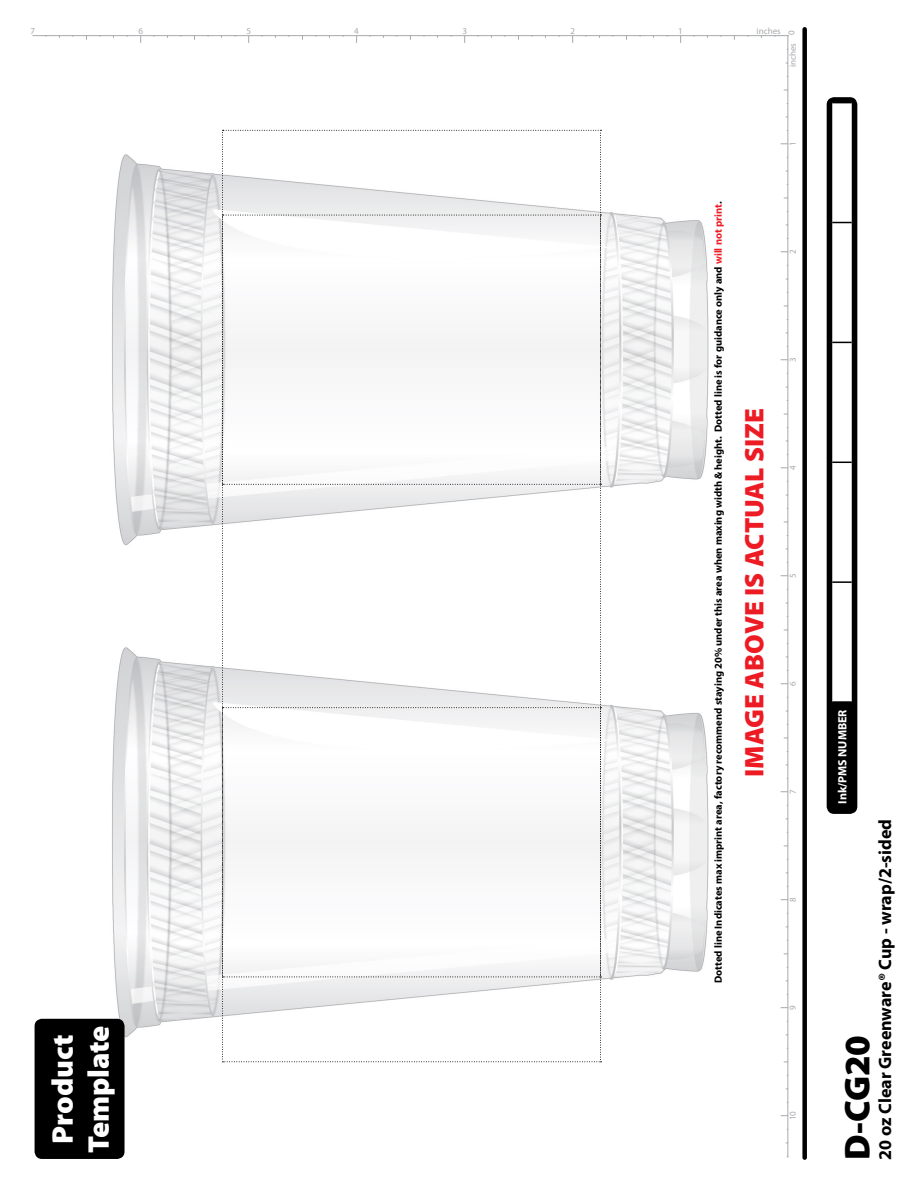
<style>
.page{position:relative;width:918px;height:1188px;background:#fff}
.page>*{position:absolute;margin:0;border:0;box-sizing:border-box;transform-origin:0 0}
.t1{font:900 36px "Myriad Pro";color:#000}
.t2{font:900 30px/36px "Myriad Pro";color:#fff;text-align:center}
.t3{font:900 27px "Myriad Pro";color:#ed1c24}
.t4{font:700 18px "Myriad Pro";color:#000}
.t5{font:700 12px "Myriad Pro";color:#fff}
.t6{font:700 10.5px "Myriad Pro";color:#000}
.t7{font:9px "Myriad Pro";color:#a7a9ac}
.s1{color:#ed1c24}
</style>
<div class="page">
<img style="left:112px;top:647px;width:597px;height:391px">
<img style="left:112px;top:154px;width:597px;height:392px">
<div style="left:35px;top:1020px;width:89px;height:138px;background:#000;border-radius:7px"></div>
<div style="left:35px;top:1019px;width:90px;height:140px;border:2px solid #000;border-radius:7px"></div>
<div style="left:802px;top:29px;width:5px;height:1129px;background:#000"></div>
<hr style="left:787px;top:35px;width:1px;height:1123px;background:#a7a9ac">
<hr style="left:32px;top:35px;width:757px;height:1px;background:#a7a9ac">
<svg style="left:222px;top:130px;width:379px;height:932px"></svg>
<div style="left:827px;top:98px;width:30px;height:715px;background:#000;border-radius:7px"></div>
<svg style="left:832px;top:102px;width:20px;height:599px;background:#f5f5f5"></svg>
<div style="left:827px;top:97px;width:30px;height:717px;border:2px solid #000;border-radius:7px"></div>
<p class="t7" style="left:31px;top:25px;width:6px">7</p>
<p class="t7" style="left:138px;top:25px;width:6px">6</p>
<p class="t7" style="left:246px;top:25px;width:6px">5</p>
<p class="t7" style="left:354px;top:25px;width:6px">4</p>
<p class="t7" style="left:462px;top:25px;width:6px">3</p>
<p class="t7" style="left:570px;top:25px;width:6px">2</p>
<p class="t7" style="left:757px;top:25px;width:26px">inches</p>
<p class="t7" style="left:678px;top:25px;width:6px">1</p>
<p class="t7" style="left:786px;top:35px;width:6px;rotate:-90deg">0</p>
<p class="t7" style="left:787px;top:67px;width:26px;rotate:-90deg">inches</p>
<p class="t7" style="left:787px;top:146px;width:6px;rotate:-90deg">1</p>
<p class="t6" style="left:712px;top:983px;width:783px;rotate:-90deg">Dotted line Indicates max imprint area, factory recommend staying 20% under this area when maxing width &amp; height. Dotted line is for guidance only and <span class="s1">will not print</span>.</p>
<p class="t3" style="left:739px;top:777px;width:371px;rotate:-90deg">IMAGE ABOVE IS ACTUAL SIZE</p>
<p class="t7" style="left:787px;top:254px;width:6px;rotate:-90deg">2</p>
<p class="t7" style="left:787px;top:362px;width:6px;rotate:-90deg">3</p>
<p class="t7" style="left:787px;top:470px;width:6px;rotate:-90deg">4</p>
<p class="t7" style="left:787px;top:578px;width:6px;rotate:-90deg">5</p>
<p class="t7" style="left:787px;top:686px;width:6px;rotate:-90deg">6</p>
<p class="t7" style="left:787px;top:794px;width:6px;rotate:-90deg">7</p>
<p class="t7" style="left:787px;top:902px;width:6px;rotate:-90deg">8</p>
<p class="t7" style="left:787px;top:1010px;width:6px;rotate:-90deg">9</p>
<p class="t5" style="left:835px;top:804px;width:96px;rotate:-90deg">Ink/PMS NUMBER</p>
<p class="t2" style="left:45px;top:1153px;width:129px;rotate:-90deg">Product<br>Template</p>
<p class="t1" style="left:837px;top:1160px;width:126px;rotate:-90deg">D-CG20</p>
<p class="t7" style="left:787px;top:1120px;width:11px;rotate:-90deg">10</p>
<p class="t4" style="left:873px;top:1160px;width:343px;rotate:-90deg">20 oz Clear Greenware® Cup - wrap/2-sided</p>
</div>
